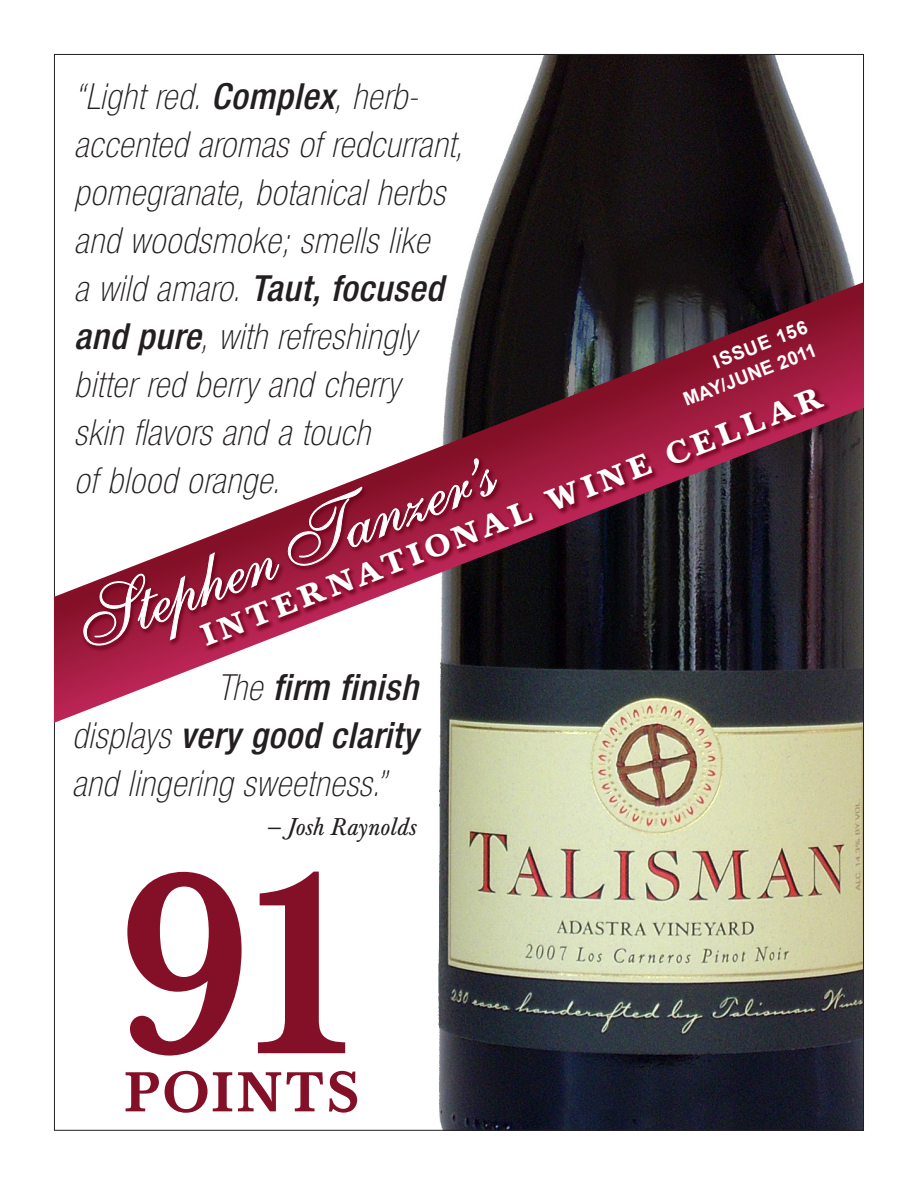
<style>
.page{position:relative;width:918px;height:1188px;background:#fff}
.page>*{position:absolute;margin:0;border:0;box-sizing:border-box;transform-origin:0 0}
.t1{font:500 258.45px "Baskerville BE";color:#841027}
.t2{font:75px "Shelley Allegro Script";color:#fff}
.t3{font:500 55.35px "Baskerville BE";letter-spacing:.06em;color:#841027}
.t4{font:italic 100 condensed 36px/48px "Helvetica Neue";letter-spacing:.02em;color:#231f20}
.t5{font:italic 500 condensed 36px/48px "Helvetica Neue";letter-spacing:.015em;color:#231f20;text-align:right}
.t6{font:700 30px "Baskerville BE";color:#fff}
.t7{font:italic 24px "Baskerville BE";letter-spacing:.005em;color:#231f20}
.t8{font:700 18.75px "Arial";color:#fff}
.s1{font-weight:500}
.s2{font-weight:100}
</style>
<div class="page">
<img style="left:438px;top:56px;width:424px;height:1073px">
<svg style="left:54px;top:282px;width:810px;height:441px"></svg>
<div style="left:196px;top:386px;width:634px;height:265px;background:#6b0219;opacity:.8"></div>
<div style="left:80px;top:455px;width:422px;height:196px;background:#6b0219;opacity:.8"></div>
<svg style="left:81px;top:552px;width:198px;height:94px;background:#a33e57"></svg>
<svg style="left:286px;top:458px;width:211px;height:109px;background:#a34159"></svg>
<p class="t4" style="left:74px;top:72px;width:390px">“Light red. <span class="s1">Complex</span>, herb&shy;accented aromas of redcurrant, pomegranate, botanical herbs and woodsmoke; smells like</p>
<p class="t4" style="left:74px;top:264px;width:371px">a wild amaro. <span class="s1">Taut, focused and pure</span>, with refreshingly bitter red berry and cherry</p>
<p class="t4" style="left:74px;top:408px;width:297px">skin flavors and a touch</p>
<p class="t4" style="left:74px;top:456px;width:208px">of blood orange.</p>
<p class="t8" style="left:710px;top:352px;width:101px;rotate:-21deg">Issue 156</p>
<p class="t8" style="left:680px;top:390px;width:143px;rotate:-21deg">May/june 2011</p>
<p class="t6" style="left:196px;top:618px;width:664px;rotate:-21deg">international wine cellar</p>
<p class="t2" style="left:52px;top:590px;width:442px;rotate:-21deg">Stephen Tanzer’s</p>
<p class="t5" style="left:72px;top:663px;width:348px"><span class="s2">The</span> firm finish<br><span class="s2">displays</span> very good clarity</p>
<p class="t4" style="left:72px;top:759px;width:316px">and lingering sweetness.”</p>
<p class="t7" style="left:265px;top:813px;width:152px">— Josh Raynolds</p>
<p class="t1" style="left:118px;top:814px;width:251px">91</p>
<p class="t3" style="left:125px;top:1060px;width:236px">POINTS</p>
</div>
